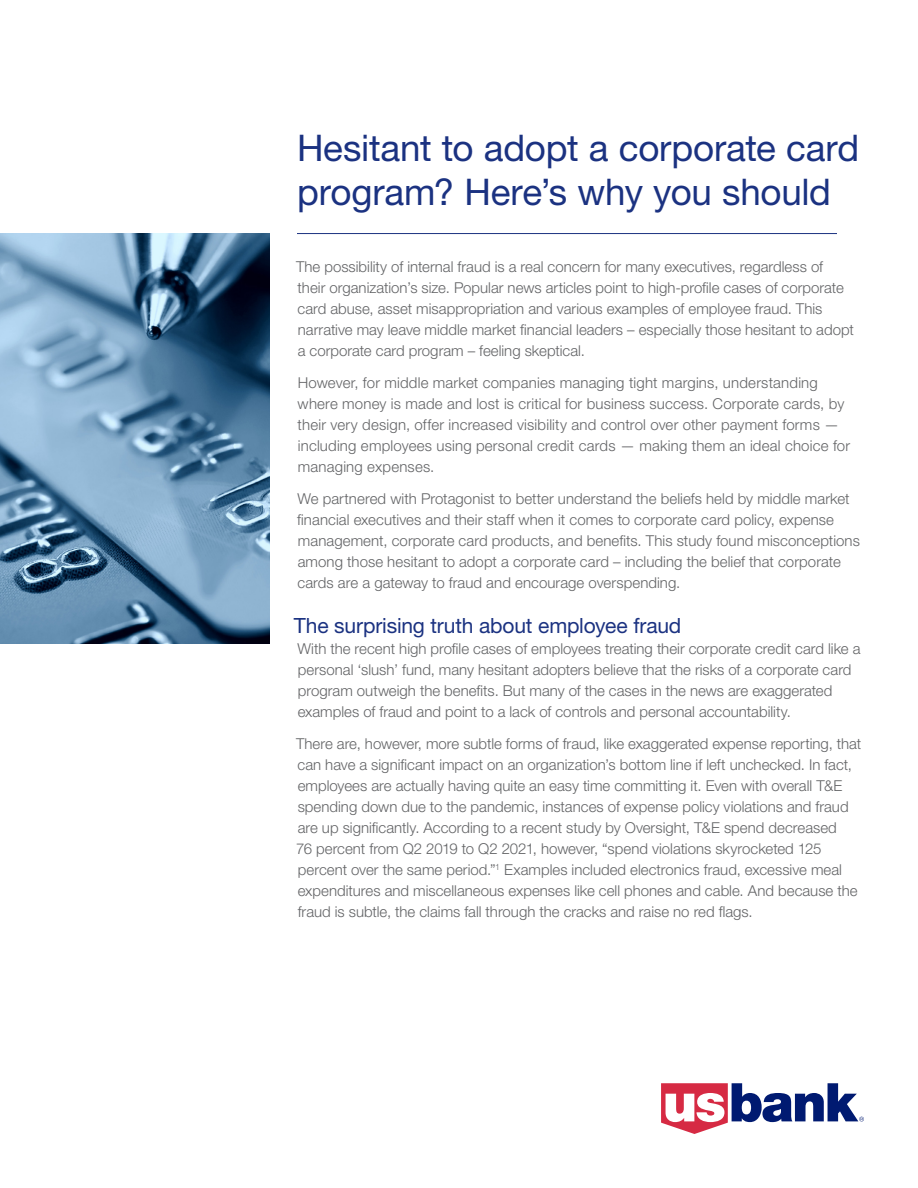
<style>
.page{position:relative;width:918px;height:1188px;background:#fff}
.page>*{position:absolute;margin:0;border:0;box-sizing:border-box;transform-origin:0 0}
.title_-_black{font:36.75px/44.1px "Helvetica Neue LT Std";letter-spacing:-.005em;color:#1b3281}
.Subhead{font:21px "Helvetica Neue LT Std";letter-spacing:-.01em;color:#1b3281}
.Body_Copy{font:300 15px/21px "Helvetica Neue LT Std";color:#636466}
</style>
<div class="page">
<hr style="left:297px;top:233px;width:540px;height:1px;background:#1b3281">
<img style="left:0;top:233px;width:270px;height:411px">
<svg style="left:661px;top:1083px;width:203px;height:51px"></svg>
<p class="title_-_black" style="left:297px;top:126px;width:564px">Hesitant to adopt a corporate card program? Here’s why you should</p>
<p class="Body_Copy" style="left:296px;top:256px;width:559px">The possibility of internal fraud is a real concern for many executives, regardless of their organization’s size. Popular news articles point to high-profile cases of corporate card abuse, asset misappropriation and various examples of employee fraud. This narrative may leave middle market financial leaders – especially those hesitant to adopt a corporate card program – feeling skeptical.</p>
<p class="Body_Copy" style="left:298px;top:372px;width:554px">However, for middle market companies managing tight margins, understanding where money is made and lost is critical for business success. Corporate cards, by their very design, offer increased visibility and control over other payment forms — including employees using personal credit cards — making them an ideal choice for managing expenses.</p>
<p class="Body_Copy" style="left:297px;top:488px;width:564px">We partnered with Protagonist to better understand the beliefs held by middle market financial executives and their staff when it comes to corporate card policy, expense management, corporate card products, and benefits. This study found misconceptions among those hesitant to adopt a corporate card – including the belief that corporate cards are a gateway to fraud and encourage overspending.</p>
<p class="Subhead" style="left:294px;top:613px;width:389px">The surprising truth about employee fraud</p>
<p class="Body_Copy" style="left:298px;top:638px;width:564px">With the recent high profile cases of employees treating their corporate credit card like a personal ‘slush’ fund, many hesitant adopters believe that the risks of a corporate card program outweigh the benefits. But many of the cases in the news are exaggerated examples of fraud and point to a lack of controls and personal accountability.</p>
<p class="Body_Copy" style="left:296px;top:733px;width:567px">There are, however, more subtle forms of fraud, like exaggerated expense reporting, that can have a significant impact on an organization’s bottom line if left unchecked. In fact, employees are actually having quite an easy time committing it. Even with overall T&amp;E spending down due to the pandemic, instances of expense policy violations and fraud are up significantly. According to a recent study by Oversight, T&amp;E spend decreased<br>76 percent from Q2 2019 to Q2 2021, however, “spend violations skyrocketed 125 percent over the same period.”<sup>1</sup> Examples included electronics fraud, excessive meal expenditures and miscellaneous expenses like cell phones and cable. And because the fraud is subtle, the claims fall through the cracks and raise no red flags.</p>
</div>
